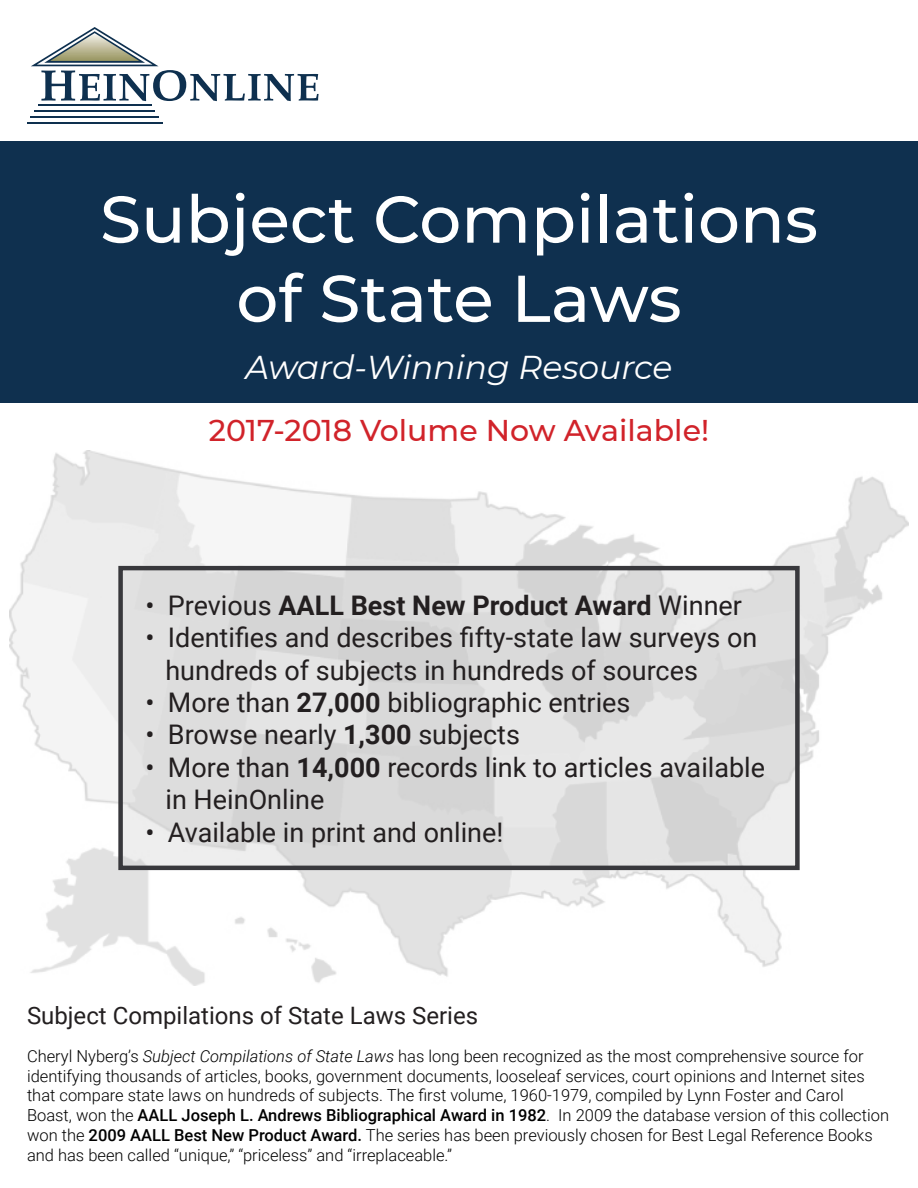
<style>
.page{position:relative;width:918px;height:1188px;background:#fff}
.page>*{position:absolute;margin:0;border:0;box-sizing:border-box;transform-origin:0 0}
.t1{font:500 66px/79.2px "Montserrat";color:#fff;text-align:center}
.t2{font:italic 33px "Montserrat";color:#fff}
.t3{font:500 30px "Montserrat";color:#d1232a}
.t4{font:27px/32.4px "Roboto";color:#231f20}
.t5{font:700 27px "Roboto";color:#231f20}
.t6{font:24px "Roboto";color:#231f20}
.t7{font:300 16.5px/19.8px "Roboto";color:#000}
.s1{font-weight:400}
.s2{font-weight:700}
.s3{font-style:italic}
.s4{font-weight:500}
</style>
<div class="page">
<img style="left:10px;top:450px;width:898px;height:536px">
<div style="left:0;top:141px;width:918px;height:262px;background:#0f304f"></div>
<hr style="left:38px;top:105px;width:114px;height:1px;background:#0e304f">
<hr style="left:34px;top:110px;width:121px;height:2px;background:#0e304f">
<hr style="left:31px;top:116px;width:128px;height:2px;background:#0e304f">
<hr style="left:27px;top:122px;width:135px;height:2px;background:#0e304f">
<svg style="left:31px;top:27px;width:288px;height:74px"></svg>
<svg style="left:123px;top:571px;width:672px;height:294px;background:#dcdcdc"></svg>
<div style="left:118px;top:566px;width:682px;height:304px;border:4px solid #38383c"></div>
<h1 class="t1" style="left:100px;top:177px;width:719px">Subject Compilations of State Laws</h1>
<h2 class="t2" style="left:246px;top:344px;width:428px">Award-Winning Resource</h2>
<h3 class="t3" style="left:209px;top:410px;width:502px">2017-2018 Volume Now Available!</h3>
<h3 class="t5" style="left:145px;top:586px;width:598px"><span class="s1">• Previous</span> AALL Best New Product Award <span class="s1">Winner</span></h3>
<h3 class="t4" style="left:165px;top:620px;width:593px;text-indent:-20px">• Identifies and describes fifty-state law surveys on hundreds of subjects in hundreds of sources</h3>
<h3 class="t4" style="left:145px;top:685px;width:487px">• More than <span class="s2">27,000</span> bibliographic entries</h3>
<h3 class="t4" style="left:145px;top:718px;width:376px">• Browse nearly <span class="s2">1,300</span> subjects</h3>
<h3 class="t4" style="left:165px;top:750px;width:601px;text-indent:-20px">• More than <span class="s2">14,000</span> records link to articles available in HeinOnline</h3>
<h3 class="t4" style="left:145px;top:815px;width:360px">• Available in print and online!</h3>
<h3 class="t6" style="left:27px;top:999px;width:453px">Subject Compilations of State Laws Series</h3>
<p class="t7" style="left:27px;top:1045px;width:864px">Cheryl Nyberg’s <span class="s3">Subject Compilations of State Laws</span> has long been recognized as the most comprehensive source for identifying thousands of articles, books, government documents, looseleaf services, court opinions and Internet sites that compare state laws on hundreds of subjects. The first volume, 1960-1979, compiled by Lynn Foster and Carol Boast, won the <span class="s4">AALL Joseph L. Andrews Bibliographical Award in 1982</span>. In 2009 the database version of this collection won the <span class="s4">2009 AALL Best New Product Award.</span> The series has been previously chosen for Best Legal Reference Books and has been called “unique,” “priceless” and “irreplaceable.”</p>
</div>
